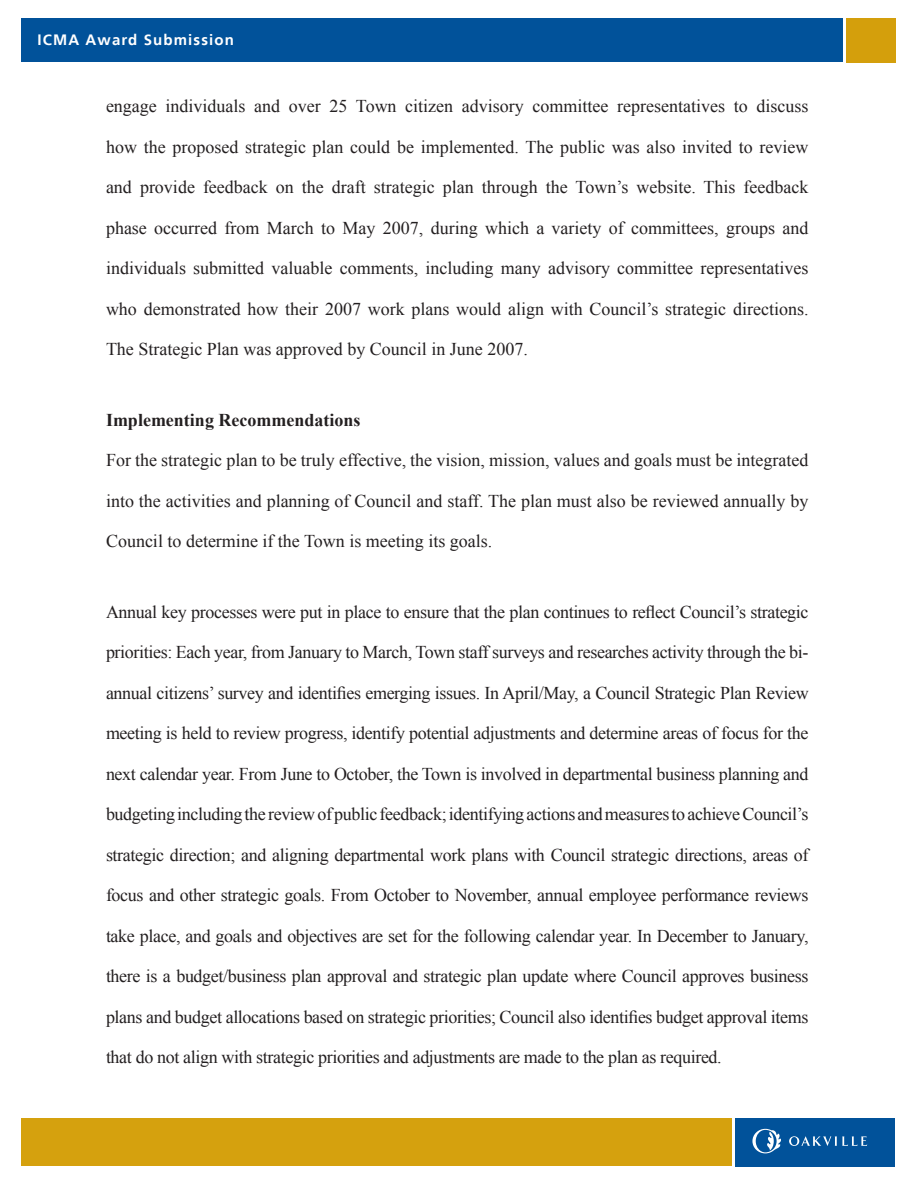
<style>
.page{position:relative;width:918px;height:1188px;background:#fff}
.page>*{position:absolute;margin:0;border:0;box-sizing:border-box;transform-origin:0 0}
.Paragraph_Style_1{font:18px "Times New Roman";letter-spacing:-.02em;color:#231f20}
.Paragraph_Style_1-2{font:18px "Times New Roman";color:#231f20}
.Paragraph_Style_1-3{font:700 18px "Times New Roman";color:#231f20}
.t1{font:700 15px "Frutiger";letter-spacing:.075em;color:#fff}
</style>
<div class="page">
<div style="left:735px;top:1118px;width:160px;height:49px;background:#01529a"></div>
<svg style="left:752px;top:1129px;width:29px;height:24px"></svg>
<svg style="left:789px;top:1136px;width:78px;height:10px"></svg>
<div style="left:0;top:18px;width:843px;height:44px;background:#01529a"></div>
<div style="left:846px;top:18px;width:50px;height:44px;background:#d49f0c"></div>
<div style="left:0;top:0;width:21px;height:1178px;background:#fff"></div>
<div style="left:21px;top:1118px;width:711px;height:48px;background:#d5a10e"></div>
<p class="t1" style="left:38px;top:31px;width:198px">ICMA Award Submission</p>
<p class="Paragraph_Style_1-2" style="left:106px;top:94px;width:704px">engage individuals and over 25 Town citizen advisory committee representatives to discuss</p>
<p class="Paragraph_Style_1-2" style="left:106px;top:134px;width:704px">how the proposed strategic plan could be implemented. The public was also invited to review</p>
<p class="Paragraph_Style_1-2" style="left:106px;top:175px;width:704px">and provide feedback on the draft strategic plan through the Town’s website. This feedback</p>
<p class="Paragraph_Style_1-2" style="left:106px;top:215px;width:704px">phase occurred from March to May 2007, during which a variety of committees, groups and</p>
<p class="Paragraph_Style_1-2" style="left:106px;top:256px;width:704px">individuals submitted valuable comments, including many advisory committee representatives</p>
<p class="Paragraph_Style_1-2" style="left:106px;top:296px;width:704px">who demonstrated how their 2007 work plans would align with Council’s strategic directions.</p>
<p class="Paragraph_Style_1-2" style="left:106px;top:337px;width:423px">The Strategic Plan was approved by Council in June 2007.</p>
<p class="Paragraph_Style_1-3" style="left:106px;top:407px;width:256px">Implementing Recommendations</p>
<p class="Paragraph_Style_1-2" style="left:106px;top:448px;width:704px">For the strategic plan to be truly effective, the vision, mission, values and goals must be integrated</p>
<p class="Paragraph_Style_1-2" style="left:106px;top:488px;width:704px">into the activities and planning of Council and staff. The plan must also be reviewed annually by</p>
<p class="Paragraph_Style_1-2" style="left:106px;top:529px;width:388px">Council to determine if the Town is meeting its goals.</p>
<p class="Paragraph_Style_1" style="left:106px;top:599px;width:704px">Annual key processes were put in place to ensure that the plan continues to reflect Council’s strategic</p>
<p class="Paragraph_Style_1" style="left:106px;top:640px;width:704px">priorities: Each year, from January to March, Town staff surveys and researches activity through the bi-</p>
<p class="Paragraph_Style_1" style="left:106px;top:680px;width:704px">annual citizens’ survey and identifies emerging issues. In April/May, a Council Strategic Plan Review</p>
<p class="Paragraph_Style_1" style="left:106px;top:721px;width:704px">meeting is held to review progress, identify potential adjustments and determine areas of focus for the</p>
<p class="Paragraph_Style_1" style="left:106px;top:761px;width:704px">next calendar year. From June to October, the Town is involved in departmental business planning and</p>
<p class="Paragraph_Style_1" style="left:106px;top:802px;width:704px">budgeting including the review of public feedback; identifying actions and measures to achieve Council’s</p>
<p class="Paragraph_Style_1" style="left:106px;top:842px;width:704px">strategic direction; and aligning departmental work plans with Council strategic directions, areas of</p>
<p class="Paragraph_Style_1" style="left:106px;top:883px;width:704px">focus and other strategic goals. From October to November, annual employee performance reviews</p>
<p class="Paragraph_Style_1" style="left:106px;top:923px;width:704px">take place, and goals and objectives are set for the following calendar year. In December to January,</p>
<p class="Paragraph_Style_1" style="left:106px;top:964px;width:704px">there is a budget/business plan approval and strategic plan update where Council approves business</p>
<p class="Paragraph_Style_1" style="left:106px;top:1004px;width:704px">plans and budget allocations based on strategic priorities; Council also identifies budget approval items</p>
<p class="Paragraph_Style_1" style="left:106px;top:1045px;width:617px">that do not align with strategic priorities and adjustments are made to the plan as required.</p>
</div>
